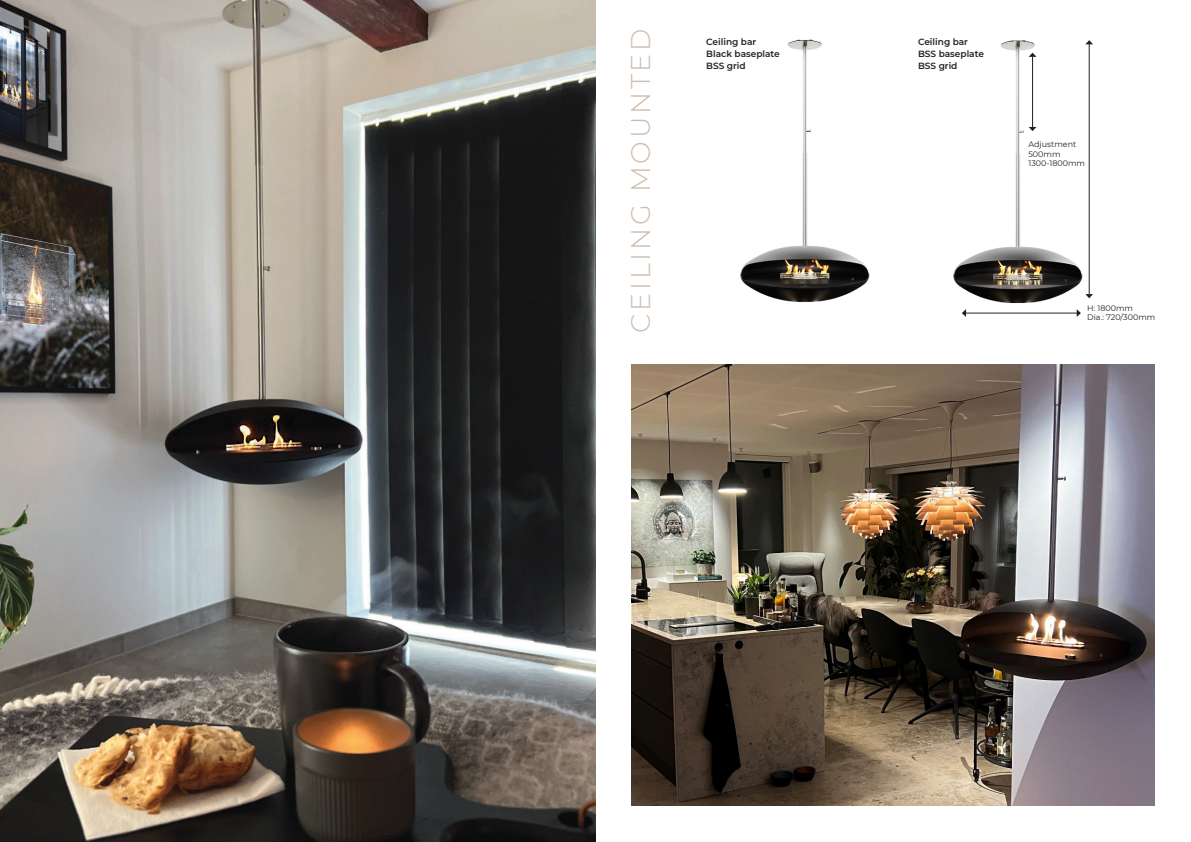
<style>
.page{position:relative;width:1191px;height:842px;background:#fff}
.page>*{position:absolute;margin:0;border:0;box-sizing:border-box;transform-origin:0 0}
.t1{font:300 27px "Montserrat";letter-spacing:.1em;color:#cdbdaf}
.t2{font:600 9px/12px "Montserrat";color:#231f20}
.t3{font:8px/9.6px "Montserrat";color:#231f20}
</style>
<div class="page">
<img style="left:0;top:0;width:595px;height:842px">
<img style="left:740px;top:39px;width:130px;height:263px">
<img style="left:953px;top:40px;width:140px;height:263px">
<hr style="left:1088px;top:44px;width:1px;height:251px;background:#231f20">
<svg style="left:1085px;top:40px;width:8px;height:4px"></svg>
<svg style="left:1085px;top:294px;width:8px;height:4px"></svg>
<hr style="left:965px;top:313px;width:112px;height:1px;background:#231f20">
<svg style="left:962px;top:309px;width:4px;height:8px"></svg>
<svg style="left:1076px;top:309px;width:5px;height:8px"></svg>
<img style="left:631px;top:364px;width:524px;height:442px">
<h1 class="t1" style="left:630px;top:333px;width:306px;rotate:-90deg">CEILING MOUNTED</h1>
<p class="t2" style="left:706px;top:36px;width:75px">Ceiling bar<br>Black baseplate<br>BSS grid</p>
<p class="t2" style="left:918px;top:36px;width:67px">Ceiling bar<br>BSS baseplate<br>BSS grid</p>
<p class="t3" style="left:1028px;top:139px;width:58px">Adjustment<br>500mm<br>1300-1800mm</p>
<p class="t3" style="left:1087px;top:303px;width:70px">H: 1800mm<br>Dia.: 720/300mm</p>
</div>
